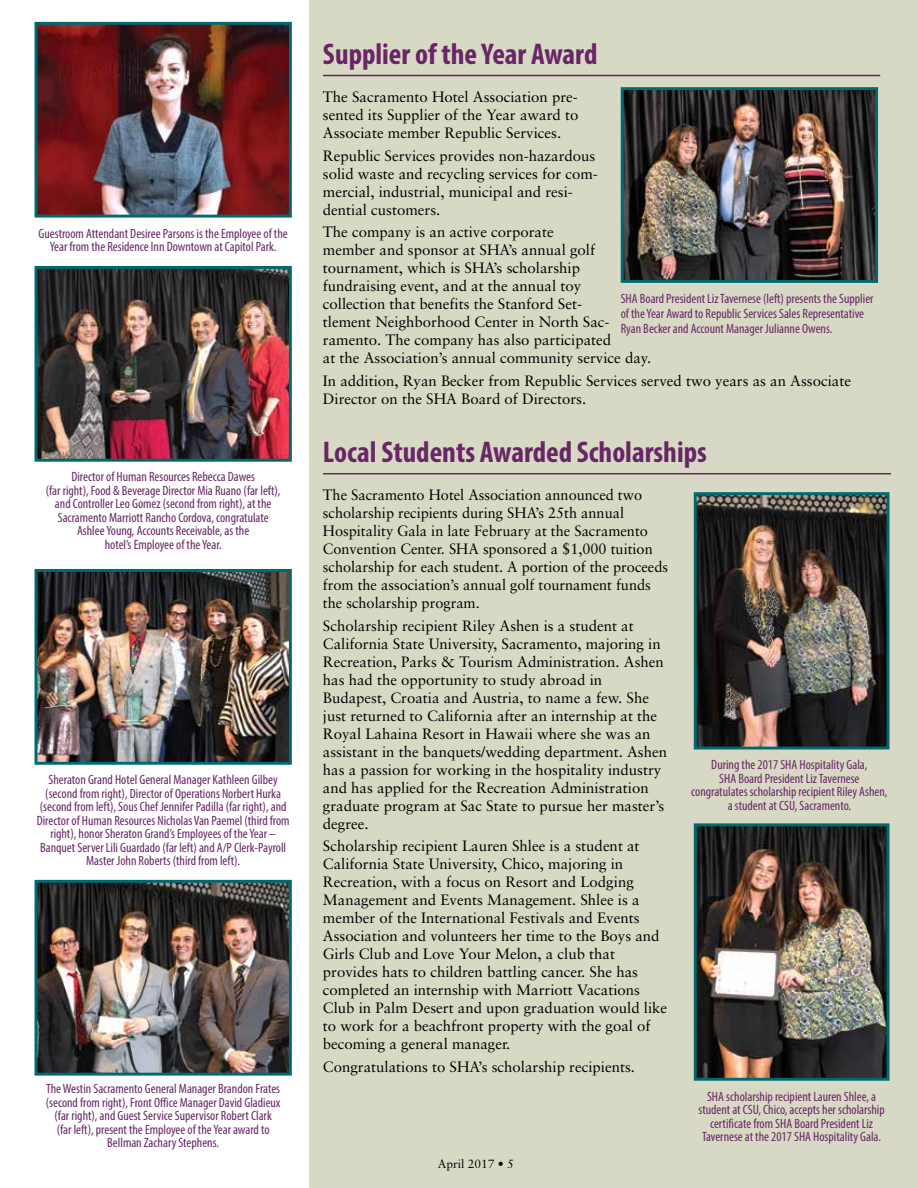
<style>
.page{position:relative;width:918px;height:1188px;background:#fff}
.page>*{position:absolute;margin:0;border:0;box-sizing:border-box;transform-origin:0 0}
.t1{font:700 condensed 30px "Myriad Pro";color:#682666}
.t2{font:15px/18px "Sabon";color:#000}
.t3{font:condensed 13.5px/13.5px "Myriad Pro";color:#682666;text-align:center}
.t4{font:12px "Sabon";color:#000}
</style>
<div class="page">
<div style="left:310px;top:0;width:608px;height:1188px;background:#d8d9c5"></div>
<hr style="left:323px;top:75px;width:557px;height:1px;background:#682666">
<hr style="left:323px;top:473px;width:568px;height:1px;background:#682666">
<img style="left:39px;top:26px;width:249px;height:188px">
<div style="left:35px;top:22px;width:257px;height:196px;border:3px solid #006a71"></div>
<img style="left:39px;top:270px;width:249px;height:188px">
<div style="left:35px;top:266px;width:257px;height:196px;border:3px solid #006a71"></div>
<img style="left:625px;top:91px;width:249px;height:188px">
<div style="left:621px;top:87px;width:257px;height:196px;border:3px solid #006a71"></div>
<img style="left:39px;top:573px;width:249px;height:188px">
<div style="left:35px;top:569px;width:257px;height:196px;border:3px solid #006a71"></div>
<img style="left:39px;top:884px;width:249px;height:188px">
<div style="left:35px;top:880px;width:257px;height:196px;border:3px solid #006a71"></div>
<img style="left:698px;top:827px;width:188px;height:250px">
<div style="left:694px;top:823px;width:196px;height:258px;border:3px solid #006a71"></div>
<img style="left:698px;top:496px;width:188px;height:250px">
<div style="left:694px;top:492px;width:196px;height:258px;border:3px solid #006a71"></div>
<p class="t3" style="left:39px;top:226px;width:251px">Guestroom Attendant Desiree Parsons is the Employee of the<br>Year from the Residence Inn Downtown at Capitol Park.</p>
<p class="t3" style="left:46px;top:470px;width:236px">Director of Human Resources Rebecca Dawes<br>(far right), Food &amp; Beverage Director Mia Ruano (far left), and Controller Leo Gomez (second from right), at the Sacramento Marriott Rancho Cordova, congratulate Ashlee Young, Accounts Receivable, as the<br>hotel’s Employee of the Year.</p>
<p class="t3" style="left:37px;top:773px;width:254px">Sheraton Grand Hotel General Manager Kathleen Gilbey (second from right), Director of Operations Norbert Hurka (second from left), Sous Chef Jennifer Padilla (far right), and Director of Human Resources Nicholas Van Paemel (third from right), honor Sheraton Grand’s Employees of the Year – Banquet Server Lili Guardado (far left) and A/P Clerk-Payroll Master John Roberts (third from left).</p>
<p class="t3" style="left:46px;top:1082px;width:236px">The Westin Sacramento General Manager Brandon Frates (second from right), Front Office Manager David Gladieux (far right), and Guest Service Supervisor Robert Clark (far left), present the Employee of the Year award to Bellman Zachary Stephens.</p>
<h1 class="t1" style="left:323px;top:35px;width:276px">Supplier of the Year Award</h1>
<p class="t2" style="left:323px;top:88px;width:257px;text-align:justify">The Sacramento Hotel Association pre&shy;sented its Supplier of the Year award to Associate member Republic Services.</p>
<p class="t2" style="left:323px;top:146px;width:277px">Republic Services provides non-hazardous solid waste and recycling services for com&shy;mercial, industrial, municipal and resi&shy;dential customers.</p>
<p class="t2" style="left:323px;top:223px;width:330px">The company is an active corporate<br>member and sponsor at SHA’s annual golf tournament, which is SHA’s scholarship fundraising event, and at the annual toy<br>collection that benefits the Stanford Set-<br>tlement Neighborhood Center in North Sac&shy;ramento. The company has also participated<br>at the Association’s annual community service day.</p>
<p class="t2" style="left:323px;top:371px;width:530px">In addition, Ryan Becker from Republic Services served two years as an Associate<br>Director on the SHA Board of Directors.</p>
<h1 class="t1" style="left:323px;top:433px;width:385px">Local Students Awarded Scholarships</h1>
<p class="t2" style="left:323px;top:486px;width:347px">The Sacramento Hotel Association announced two scholarship recipients during SHA’s 25th annual Hospitality Gala in late February at the Sacramento Convention Center. SHA sponsored a $1,000 tuition scholarship for each student. A portion of the proceeds from the association’s annual golf tournament funds the scholarship program.</p>
<p class="t2" style="left:323px;top:617px;width:346px">Scholarship recipient Riley Ashen is a student at California State University, Sacramento, majoring in Recreation, Parks &amp; Tourism Administration. Ashen has had the opportunity to study abroad in Budapest, Croatia and Austria, to name a few. She just returned to California after an internship at the Royal Lahaina Resort in Hawaii where she was an assistant in the banquets/wedding department. Ashen has a passion for working in the hospitality industry and has applied for the Recreation Administration graduate program at Sac State to pursue her master’s degree.</p>
<p class="t2" style="left:323px;top:837px;width:346px">Scholarship recipient Lauren Shlee is a student at California State University, Chico, majoring in Recreation, with a focus on Resort and Lodging Management and Events Management. Shlee is a member of the International Festivals and Events Association and volunteers her time to the Boys and Girls Club and Love Your Melon, a club that provides hats to children battling cancer. She has completed an internship with Marriott Vacations Club in Palm Desert and upon graduation would like to work for a beachfront property with the goal of becoming a general manager.</p>
<p class="t2" style="left:323px;top:1058px;width:314px">Congratulations to SHA’s scholarship recipients.</p>
<p class="t3" style="left:621px;top:291px;width:254px;line-height:15px;text-align:left">SHA Board President Liz Tavernese (left) presents the Supplier of the Year Award to Republic Services Sales Representative<br>Ryan Becker and Account Manager Julianne Owens.</p>
<p class="t3" style="left:691px;top:758px;width:198px">During the 2017 SHA Hospitality Gala,<br>SHA Board President Liz Tavernese congratulates scholarship recipient Riley Ashen, a student at CSU, Sacramento.</p>
<p class="t4" style="left:438px;top:1157px;width:78px">April 2017 • 5</p>
<p class="t3" style="left:698px;top:1089px;width:188px">SHA scholarship recipient Lauren Shlee, a student at CSU, Chico, accepts her scholarship certificate from SHA Board President Liz Tavernese at the 2017 SHA Hospitality Gala.</p>
</div>
